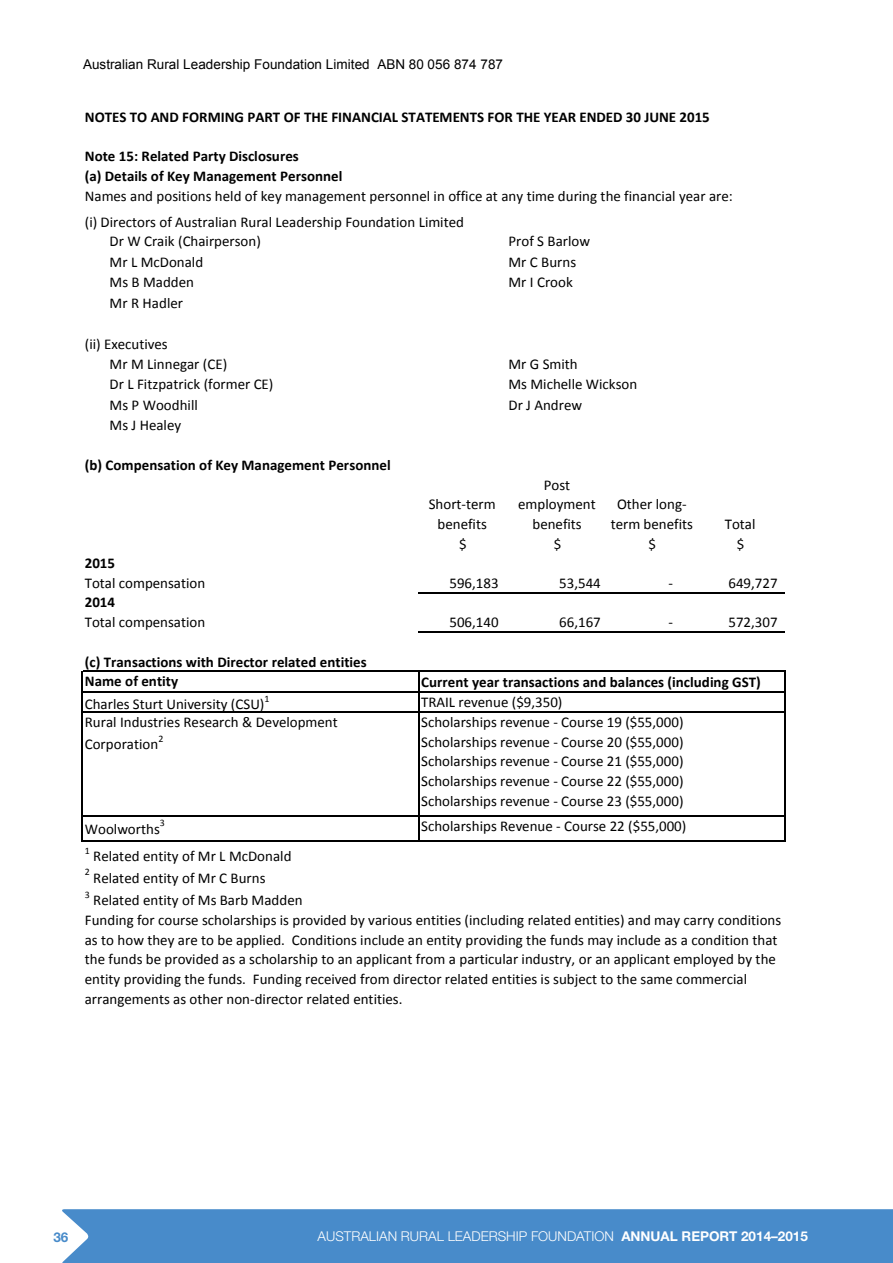
<style>
.page{position:relative;width:893px;height:1263px;background:#fff}
.page>*{position:absolute;margin:0;border:0;box-sizing:border-box;transform-origin:0 0}
.t1{font:15px/19.6px "Calibri";color:#000;text-align:center}
.t2{font:700 15px/19.5px "Calibri";color:#000}
.t3{font:13.5px "Arial";letter-spacing:.005em;color:#000}
.t4{font:300 13.5px "Helvetica Neue LT Std";color:#fff}
.t5{font:700 13.5px "Helvetica Neue LT Std";color:#488bca}
.t6{font:9.9px "Calibri";color:#000}
.s1{font-weight:700}
</style>
<div class="page">
<hr style="left:82px;top:671px;width:1px;height:170px;background:#000">
<hr style="left:418px;top:672px;width:1px;height:169px;background:#000">
<hr style="left:784px;top:672px;width:1px;height:169px;background:#000">
<hr style="left:418px;top:592px;width:367px;height:1px;background:#000">
<hr style="left:418px;top:631px;width:367px;height:2px;background:#000">
<hr style="left:83px;top:671px;width:702px;height:1px;background:#000">
<hr style="left:83px;top:691px;width:702px;height:1px;background:#000">
<hr style="left:83px;top:712px;width:702px;height:1px;background:#000">
<hr style="left:83px;top:816px;width:702px;height:1px;background:#000">
<hr style="left:83px;top:840px;width:702px;height:1px;background:#000">
<div style="left:62px;top:1209px;width:831px;height:54px;background:#488bca"></div>
<p class="t3" style="left:83px;top:56px;width:422px">Australian Rural Leadership Foundation Limited ABN 80 056 874 787</p>
<p class="t2" style="left:85px;top:107px;width:626px">NOTES TO AND FORMING PART OF THE FINANCIAL STATEMENTS FOR THE YEAR ENDED 30 JUNE 2015</p>
<p class="t2" style="left:85px;top:146px;width:259px">Note 15: Related Party Disclosures<br>(a) Details of Key Management Personnel</p>
<p class="t1" style="left:85px;top:186px;width:649px">Names and positions held of key management personnel in office at any time during the financial year are:</p>
<p class="t1" style="left:85px;top:212px;width:381px">(i) Directors of Australian Rural Leadership Foundation Limited</p>
<p class="t1" style="left:110px;top:232px;width:153px">Dr W Craik (Chairperson)</p>
<p class="t1" style="left:508px;top:232px;width:83px">Prof S Barlow</p>
<p class="t1" style="left:110px;top:252px;width:95px">Mr L McDonald</p>
<p class="t1" style="left:508px;top:252px;width:69px">Mr C Burns</p>
<p class="t1" style="left:110px;top:273px;width:86px">Ms B Madden</p>
<p class="t1" style="left:508px;top:273px;width:66px">Mr I Crook</p>
<p class="t1" style="left:110px;top:293px;width:75px">Mr R Hadler</p>
<p class="t1" style="left:85px;top:334px;width:85px">(ii) Executives</p>
<p class="t1" style="left:110px;top:354px;width:119px">Mr M Linnegar (CE)</p>
<p class="t1" style="left:508px;top:354px;width:71px">Mr G Smith</p>
<p class="t1" style="left:110px;top:374px;width:165px">Dr L Fitzpatrick (former CE)</p>
<p class="t1" style="left:508px;top:374px;width:130px">Ms Michelle Wickson</p>
<p class="t1" style="left:110px;top:395px;width:90px">Ms P Woodhill</p>
<p class="t1" style="left:508px;top:395px;width:75px">Dr J Andrew</p>
<p class="t1" style="left:110px;top:415px;width:73px">Ms J Healey</p>
<p class="t2" style="left:85px;top:456px;width:307px">(b) Compensation of Key Management Personnel</p>
<p class="t1" style="left:429px;top:494px;width:68px">Short-term benefits</p>
<p class="t1" style="left:518px;top:475px;width:79px">Post employment benefits</p>
<p class="t1" style="left:611px;top:494px;width:84px">Other long&shy;term benefits</p>
<p class="t1" style="left:725px;top:514px;width:32px">Total</p>
<p class="t1" style="left:459px;top:534px;width:9px">$</p>
<p class="t1" style="left:554px;top:534px;width:9px">$</p>
<p class="t1" style="left:649px;top:534px;width:9px">$</p>
<p class="t1" style="left:737px;top:534px;width:9px">$</p>
<p class="t2" style="left:85px;top:553px;width:32px">2015</p>
<p class="t1" style="left:85px;top:573px;width:122px">Total compensation</p>
<p class="t1" style="left:449px;top:573px;width:51px">596,183</p>
<p class="t1" style="left:559px;top:573px;width:43px">53,544</p>
<p class="t1" style="left:669px;top:573px;width:6px">-</p>
<p class="t1" style="left:728px;top:573px;width:51px">649,727</p>
<p class="t2" style="left:85px;top:593px;width:32px">2014</p>
<p class="t1" style="left:85px;top:612px;width:122px">Total compensation</p>
<p class="t1" style="left:449px;top:612px;width:51px">506,140</p>
<p class="t1" style="left:559px;top:612px;width:43px">66,167</p>
<p class="t1" style="left:669px;top:612px;width:6px">-</p>
<p class="t1" style="left:728px;top:612px;width:51px">572,307</p>
<p class="t2" style="left:85px;top:652px;width:283px">(c) Transactions with Director related entities</p>
<p class="t2" style="left:85px;top:671px;width:95px">Name of entity</p>
<p class="t1" style="left:85px;top:694px;width:181px">Charles Sturt University (CSU)</p>
<p class="t6" style="left:264px;top:692px;width:7px">1</p>
<p class="t1" style="left:85px;top:711px;width:254px;line-height:22.2px;text-align:left">Rural Industries Research &amp; Development<br>Corporation</p>
<p class="t6" style="left:158px;top:732px;width:7px">2</p>
<p class="t6" style="left:160px;top:817px;width:7px">3</p>
<p class="t1" style="left:85px;top:819px;width:77px">Woolworths</p>
<p class="t6" style="left:85px;top:844px;width:7px">1</p>
<p class="t1" style="left:93px;top:846px;width:200px">Related entity of Mr L McDonald</p>
<p class="t6" style="left:85px;top:866px;width:7px">2</p>
<p class="t1" style="left:93px;top:868px;width:174px">Related entity of Mr C Burns</p>
<p class="t6" style="left:85px;top:888px;width:7px">3</p>
<p class="t1" style="left:93px;top:890px;width:211px">Related entity of Ms Barb Madden</p>
<p class="t2" style="left:421px;top:672px;width:341px">Current year transactions and balances (including GST)</p>
<p class="t1" style="left:421px;top:692px;width:143px">TRAIL revenue ($9,350)</p>
<p class="t1" style="left:421px;top:712px;width:264px;text-align:justify">Scholarships revenue - Course 19 ($55,000)<br>Scholarships revenue - Course 20 ($55,000)<br>Scholarships revenue - Course 21 ($55,000)<br>Scholarships revenue - Course 22 ($55,000)<br>Scholarships revenue - Course 23 ($55,000)</p>
<p class="t1" style="left:421px;top:816px;width:267px">Scholarships Revenue - Course 22 ($55,000)</p>
<p class="t1" style="left:85px;top:910px;width:698px;text-align:left">Funding for course scholarships is provided by various entities (including related entities) and may carry conditions as to how they are to be applied. Conditions include an entity providing the funds may include as a condition that the funds be provided as a scholarship to an applicant from a particular industry, or an applicant employed by the entity providing the funds. Funding received from director related entities is subject to the same commercial arrangements as other non-director related entities.</p>
<p class="t5" style="left:53px;top:1228px;width:17px">36</p>
<p class="t4" style="left:318px;top:1227px;width:492px">AUSTRALIAN RURAL LEADERSHIP FOUNDATION <span class="s1">ANNUAL REPORT 2014–2015</span></p>
</div>
